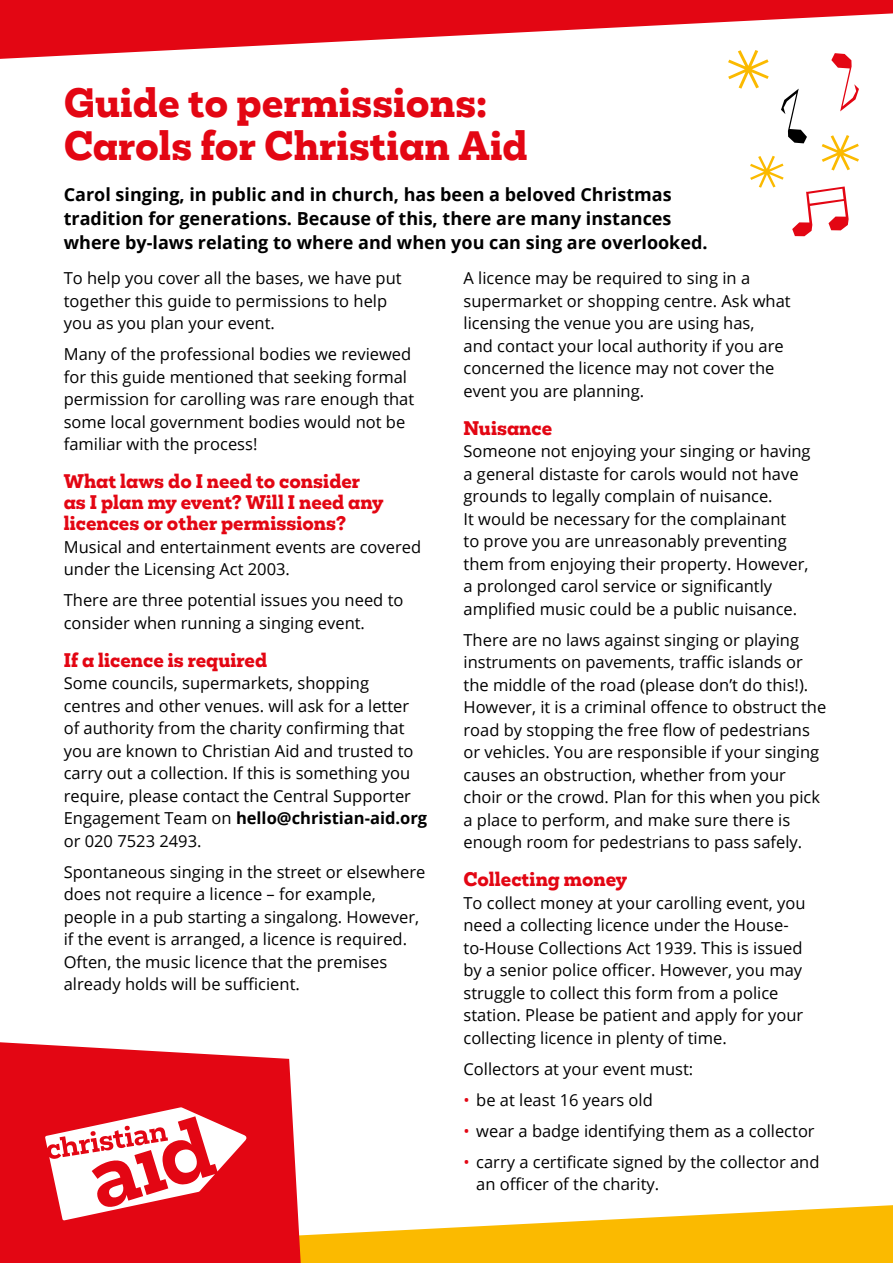
<style>
.page{position:relative;width:893px;height:1263px;background:#fff}
.page>*{position:absolute;margin:0;border:0;box-sizing:border-box;transform-origin:0 0}
.t1{font:800 37.5px/43.2px "Mokoko";color:#e30613}
.t2{font:700 18px/24px "Open Sans";color:#000}
.t3{font:800 18px/21px "Mokoko";color:#e30613}
.t4{font:16.5px/22.5px "Open Sans";color:#000}
.s1{font-weight:700}
.s2{color:#e30613}
</style>
<div class="page">
<svg style="left:0;top:0;width:893px;height:59px;fill:#e30613"></svg>
<svg style="left:301px;top:1205px;width:592px;height:58px;fill:#fbba00"></svg>
<svg style="left:0;top:1042px;width:301px;height:221px;fill:#e30613"></svg>
<svg style="left:45px;top:1107px;width:202px;height:113px"></svg>
<svg style="left:831px;top:53px;width:28px;height:58px"></svg>
<svg style="left:750px;top:156px;width:34px;height:32px"></svg>
<svg style="left:822px;top:135px;width:37px;height:36px"></svg>
<svg style="left:781px;top:89px;width:26px;height:54px"></svg>
<svg style="left:792px;top:186px;width:57px;height:50px"></svg>
<svg style="left:728px;top:50px;width:41px;height:39px"></svg>
<h1 class="t1" style="left:64px;top:82px;width:466px">Guide to permissions:<br>Carols for Christian Aid</h1>
<p class="t2" style="left:64px;top:182px;width:645px">Carol singing, in public and in church, has been a beloved Christmas tradition for generations. Because of this, there are many instances where by‑laws relating to where and when you can sing are overlooked.</p>
<p class="t4" style="left:64px;top:267px;width:339px">To help you cover all the bases, we have put together this guide to permissions to help you as you plan your event.</p>
<p class="t4" style="left:64px;top:343px;width:352px">Many of the professional bodies we reviewed for this guide mentioned that seeking formal permission for carolling was rare enough that some local government bodies would not be familiar with the process!</p>
<p class="t3" style="left:64px;top:471px;width:321px">What laws do I need to consider as I plan my event? Will I need any licences or other permissions?</p>
<p class="t4" style="left:64px;top:535px;width:359px">Musical and entertainment events are covered under the Licensing Act 2003.</p>
<p class="t4" style="left:64px;top:589px;width:341px">There are three potential issues you need to consider when running a singing event.</p>
<p class="t3" style="left:64px;top:650px;width:205px">If a licence is required</p>
<p class="t4" style="left:64px;top:672px;width:365px">Some councils, supermarkets, shopping centres and other venues. will ask for a letter of authority from the charity confirming that you are known to Christian Aid and trusted to carry out a collection. If this is something you require, please contact the Central Supporter Engagement Team on <span class="s1">hello@christian-aid.org </span>or 020 7523 2493.</p>
<p class="t4" style="left:64px;top:860px;width:363px">Spontaneous singing in the street or elsewhere does not require a licence – for example, people in a pub starting a singalong. However, if the event is arranged, a licence is required.<br>Often, the music licence that the premises already holds will be sufficient.</p>
<p class="t4" style="left:463px;top:267px;width:329px">A licence may be required to sing in a supermarket or shopping centre. Ask what licensing the venue you are using has,<br>and contact your local authority if you are concerned the licence may not cover the event you are planning.</p>
<p class="t3" style="left:463px;top:418px;width:90px">Nuisance</p>
<p class="t4" style="left:463px;top:440px;width:349px">Someone not enjoying your singing or having a general distaste for carols would not have grounds to legally complain of nuisance.<br>It would be necessary for the complainant<br>to prove you are unreasonably preventing them from enjoying their property. However, a prolonged carol service or significantly amplified music could be a public nuisance.</p>
<p class="t4" style="left:463px;top:628px;width:364px">There are no laws against singing or playing instruments on pavements, traffic islands or the middle of the road (please don’t do this!).<br>However, it is a criminal offence to obstruct the road by stopping the free flow of pedestrians or vehicles. You are responsible if your singing causes an obstruction, whether from your choir or the crowd. Plan for this when you pick a place to perform, and make sure there is enough room for pedestrians to pass safely.</p>
<p class="t3" style="left:463px;top:869px;width:165px">Collecting money</p>
<p class="t4" style="left:463px;top:891px;width:343px">To collect money at your carolling event, you need a collecting licence under the House&shy;to-House Collections Act 1939. This is issued by a senior police officer. However, you may struggle to collect this form from a police station. Please be patient and apply for your collecting licence in plenty of time.</p>
<p class="t4" style="left:463px;top:1057px;width:231px">Collectors at your event must:</p>
<p class="t4" style="left:463px;top:1088px;width:191px"><span class="s2">•</span> be at least 16 years old</p>
<p class="t4" style="left:463px;top:1119px;width:353px"><span class="s2">•</span> wear a badge identifying them as a collector</p>
<p class="t4" style="left:476px;top:1150px;width:345px;text-indent:-13px"><span class="s2">•</span> carry a certificate signed by the collector and an officer of the charity.</p>
</div>
